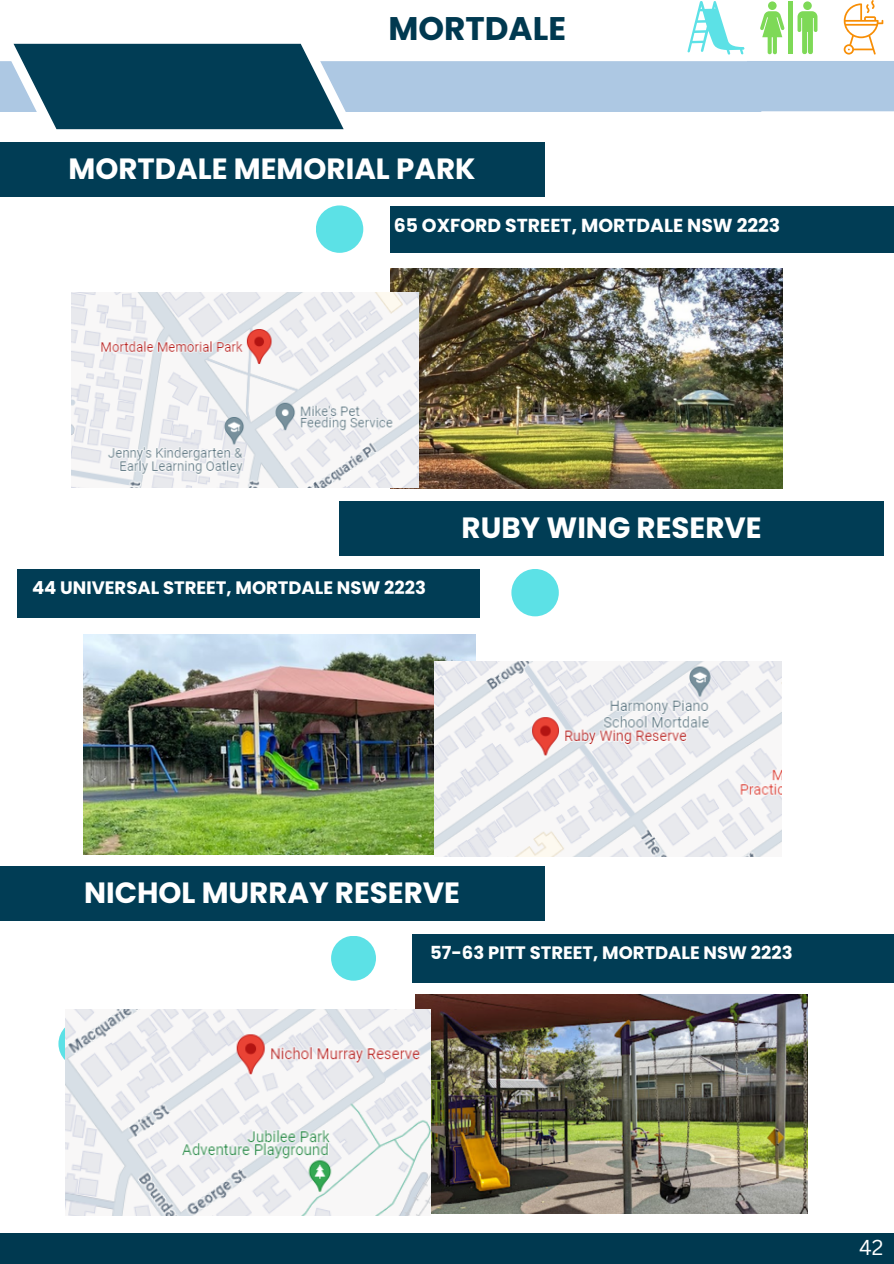
<style>
.page{position:relative;width:894px;height:1264px;background:#fff}
.page>*{position:absolute;margin:0;border:0;box-sizing:border-box;transform-origin:0 0}
.t1{font:700 32.7px "Poppins";color:#003950}
.t2{font:700 29.25px "Poppins";color:#fff}
.t3{font:21px "Canva Sans";color:#fff}
.t4{font:700 18.75px "Poppins";color:#fff}
.t5{font:700 18px "Poppins";color:#fff}
</style>
<div class="page">
<div style="left:0;top:142px;width:544px;height:54px;background:#013d55"></div>
<div style="left:339px;top:501px;width:544px;height:55px;background:#013d55"></div>
<div style="left:17px;top:569px;width:462px;height:48px;background:#013d55"></div>
<div style="left:0;top:866px;width:544px;height:54px;background:#013d55"></div>
<div style="left:411px;top:934px;width:482px;height:48px;background:#013d55"></div>
<div style="left:390px;top:206px;width:503px;height:47px;background:#013d55"></div>
<div style="left:511px;top:569px;width:47px;height:47px;background:#5ce1e6;border-radius:50%"></div>
<div style="left:58px;top:1020px;width:48px;height:47px;background:#5ce1e6;border-radius:50%"></div>
<svg style="left:0;top:0;width:893px;height:129px"></svg>
<img style="left:390px;top:269px;width:392px;height:219px">
<img style="left:71px;top:293px;width:347px;height:195px">
<img style="left:84px;top:634px;width:392px;height:220px">
<img style="left:434px;top:661px;width:347px;height:195px">
<img style="left:415px;top:994px;width:392px;height:219px">
<img style="left:65px;top:1009px;width:366px;height:206px">
<div style="left:0;top:1233px;width:893px;height:30px;background:#003950"></div>
<div style="left:316px;top:205px;width:47px;height:48px;background:#5ce1e6;border-radius:50%"></div>
<div style="left:331px;top:935px;width:45px;height:45px;background:#5ce1e6;border-radius:50%"></div>
<h1 class="t1" style="left:388px;top:6px;width:179px">MORTDALE</h1>
<p class="t2" style="left:69px;top:148px;width:408px">MORTDALE MEMORIAL PARK</p>
<h1 class="t4" style="left:393px;top:212px;width:388px">65 OXFORD STREET, MORTDALE NSW 2223</h1>
<p class="t5" style="left:32px;top:575px;width:395px">44 UNIVERSAL STREET, MORTDALE NSW 2223</p>
<p class="t2" style="left:461px;top:507px;width:301px">RUBY WING RESERVE</p>
<p class="t2" style="left:84px;top:872px;width:377px">NICHOL MURRAY RESERVE</p>
<p class="t5" style="left:430px;top:940px;width:364px">57-63 PITT STREET, MORTDALE NSW 2223</p>
<p class="t3" style="left:858px;top:1232px;width:26px">42</p>
</div>
